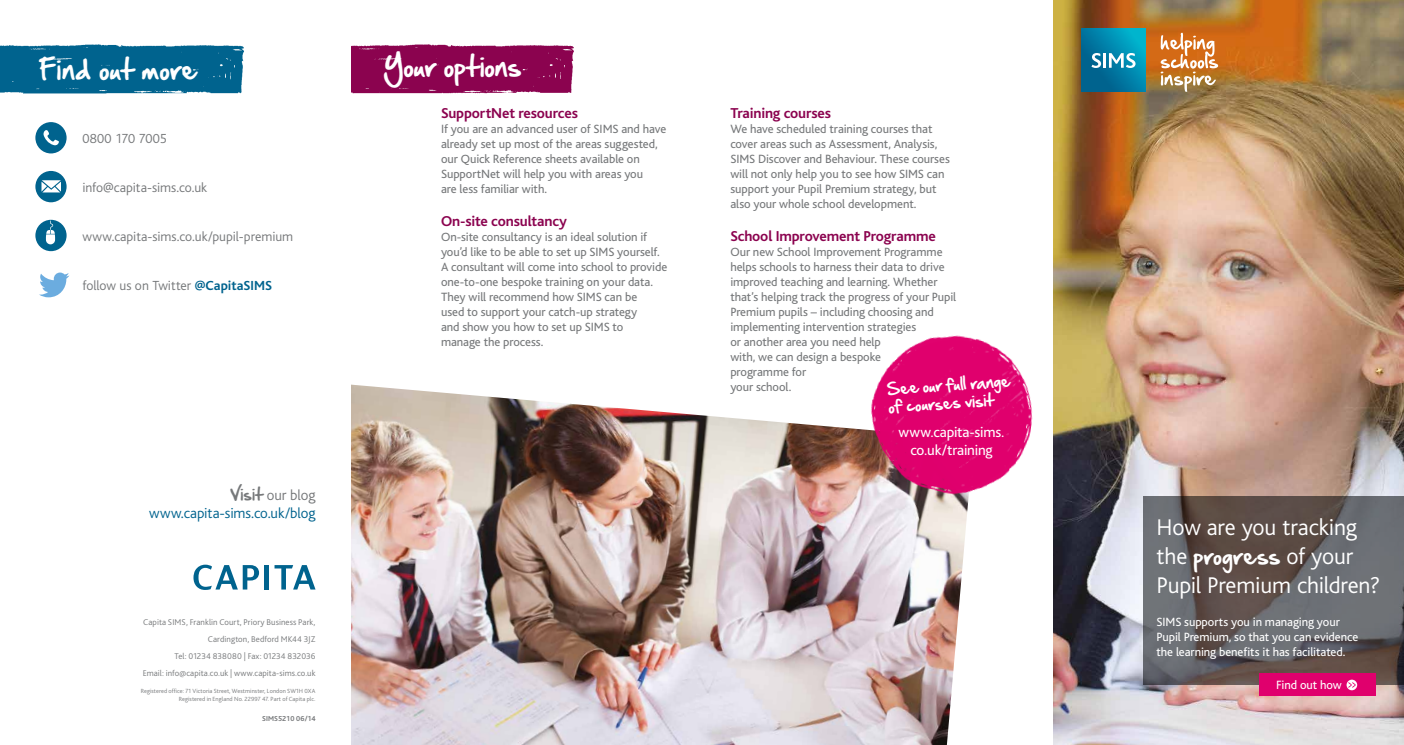
<style>
.page{position:relative;width:1404px;height:745px;background:#fff}
.page>*{position:absolute;margin:0;border:0;box-sizing:border-box;transform-origin:0 0}
.t1{font:25px "Hand Of Sean";color:#fff}
.t2{font:300 23.75px/28.8px "Bliss";letter-spacing:-.01em;color:#fff}
.t3{font:700 15px "Bliss";letter-spacing:-.01em;color:#8b034f}
.t4{font:300 15px/18px "Bliss";letter-spacing:-.005em;color:#00638e;text-align:right}
.t5{font:15px/18px "Bliss 2";letter-spacing:-.015em;color:#fff;text-align:center}
.t6{font:15px/18px "Hand Of Sean";color:#fff}
.t7{font:300 13.75px "Bliss";letter-spacing:-.005em;color:#76787a}
.t8{font:12.5px/15px "Bliss";letter-spacing:-.005em;color:#76787a}
.t9{font:12.5px/15px "Bliss";letter-spacing:-.005em;color:#fff}
.t10{font:300 8.75px/17.1px "Bliss 2";letter-spacing:.005em;color:#76787a;text-align:right}
.t11{font:700 7.5px "Bliss";letter-spacing:.01em;color:#76787a}
.t12{font:300 6.25px/7.5px "Bliss 2";letter-spacing:.01em;color:#76787a;text-align:right}
.s1{font-weight:700;color:#00638e}
.s2{font-family:"Hand Of Sean";font-weight:400;color:#76787a}
.s3{color:#76787a}
.s4{font-family:"Hand Of Sean";font-weight:400;font-size:21.25px}
</style>
<div class="page">
<img style="left:1053px;top:0;width:350px;height:744px">
<img style="left:0;top:44px;width:244px;height:50px">
<div style="left:264px;top:564px;width:5px;height:25px;background:#00638e"></div>
<svg style="left:193px;top:564px;width:66px;height:25px"></svg>
<svg style="left:274px;top:565px;width:41px;height:24px"></svg>
<svg style="left:1160px;top:33px;width:57px;height:59px"></svg>
<svg style="left:1081px;top:28px;width:64px;height:64px;background:#138aae"></svg>
<svg style="left:1142px;top:496px;width:261px;height:188px;background:#635e5e"></svg>
<div style="left:35px;top:122px;width:32px;height:31px;background:#00638e;border-radius:50%"></div>
<svg style="left:43px;top:130px;width:16px;height:15px"></svg>
<div style="left:35px;top:171px;width:32px;height:31px;background:#00638e;border-radius:50%"></div>
<svg style="left:41px;top:180px;width:20px;height:12px"></svg>
<div style="left:35px;top:220px;width:32px;height:31px;background:#00638e;border-radius:50%"></div>
<svg style="left:46px;top:220px;width:9px;height:24px"></svg>
<svg style="left:39px;top:272px;width:30px;height:25px"></svg>
<img style="left:351px;top:44px;width:223px;height:50px">
<img style="left:351px;top:384px;width:614px;height:360px">
<img style="left:821px;top:310px;width:262px;height:226px">
<svg style="left:873px;top:335px;width:159px;height:158px"></svg>
<div style="left:1258px;top:673px;width:117px;height:22px;background:#e0006d"></div>
<svg style="left:1346px;top:679px;width:10px;height:10px"></svg>
<svg style="left:1348px;top:681px;width:7px;height:6px"></svg>
<h1 class="t1" style="left:38px;top:46px;width:159px">Find out more</h1>
<p class="t7" style="left:82px;top:131px;width:86px">0800 170 7005</p>
<p class="t7" style="left:82px;top:180px;width:126px">info@capita-sims.co.uk</p>
<p class="t7" style="left:82px;top:229px;width:212px">www.capita-sims.co.uk/pupil-premium</p>
<p class="t7" style="left:82px;top:278px;width:191px">follow us on Twitter <span class="s1">@CapitaSIMS</span></p>
<p class="t4" style="left:149px;top:486px;width:168px"><span class="s2">Visit</span> <span class="s3">our blog </span>www.capita-sims.co.uk/blog</p>
<p class="t10" style="left:143px;top:612px;width:174px">Capita SIMS, Franklin Court, Priory Business Park, Cardington, Bedford MK44 3JZ<br>Tel: 01234 838080 | Fax: 01234 832036<br>Email: info@capita.co.uk | www.capita-sims.co.uk</p>
<p class="t12" style="left:141px;top:686px;width:176px">Registered office: 71 Victoria Street, Westminster, London SW1H 0XA<br>Registered in England No. 22997 47. Part of Capita plc.</p>
<p class="t11" style="left:262px;top:713px;width:55px">SIMS5210 06/14</p>
<h1 class="t1" style="left:383px;top:44px;width:140px">Your options</h1>
<p class="t3" style="left:441px;top:105px;width:138px">SupportNet resources</p>
<p class="t8" style="left:441px;top:121px;width:227px">If you are an advanced user of SIMS and have already set up most of the areas suggested, our Quick Reference sheets available on SupportNet will help you with areas you<br>are less familiar with.</p>
<p class="t3" style="left:441px;top:213px;width:127px">On-site consultancy</p>
<p class="t8" style="left:441px;top:229px;width:228px">On-site consultancy is an ideal solution if you’d like to be able to set up SIMS yourself.<br>A consultant will come into school to provide one-to-one bespoke training on your data.<br>They will recommend how SIMS can be<br>used to support your catch-up strategy<br>and show you how to set up SIMS to<br>manage the process.</p>
<p class="t3" style="left:730px;top:105px;width:102px">Training courses</p>
<p class="t8" style="left:730px;top:121px;width:221px">We have scheduled training courses that cover areas such as Assessment, Analysis, SIMS Discover and Behaviour. These courses will not only help you to see how SIMS can support your Pupil Premium strategy, but also your whole school development.</p>
<p class="t3" style="left:730px;top:228px;width:207px">School Improvement Programme</p>
<p class="t8" style="left:730px;top:244px;width:227px">Our new School Improvement Programme helps schools to harness their data to drive improved teaching and learning. Whether that’s helping track the progress of your Pupil Premium pupils – including choosing and implementing intervention strategies<br>or another area you need help<br>with, we can design a bespoke<br>programme for<br>your school.</p>
<p class="t6" style="left:886px;top:379px;width:124px;rotate:-4deg">See our full range of courses visit</p>
<p class="t5" style="left:898px;top:422px;width:107px">www.capita-sims. co.uk/training</p>
<h2 class="t2" style="left:1156px;top:513px;width:225px">How are you tracking the <span class="s4">progress</span> of your<br>Pupil Premium children?</h2>
<p class="t9" style="left:1156px;top:613px;width:203px">SIMS supports you in managing your<br>Pupil Premium, so that you can evidence the learning benefits it has facilitated.</p>
<p class="t9" style="left:1275px;top:677px;width:67px">Find out how</p>
</div>
